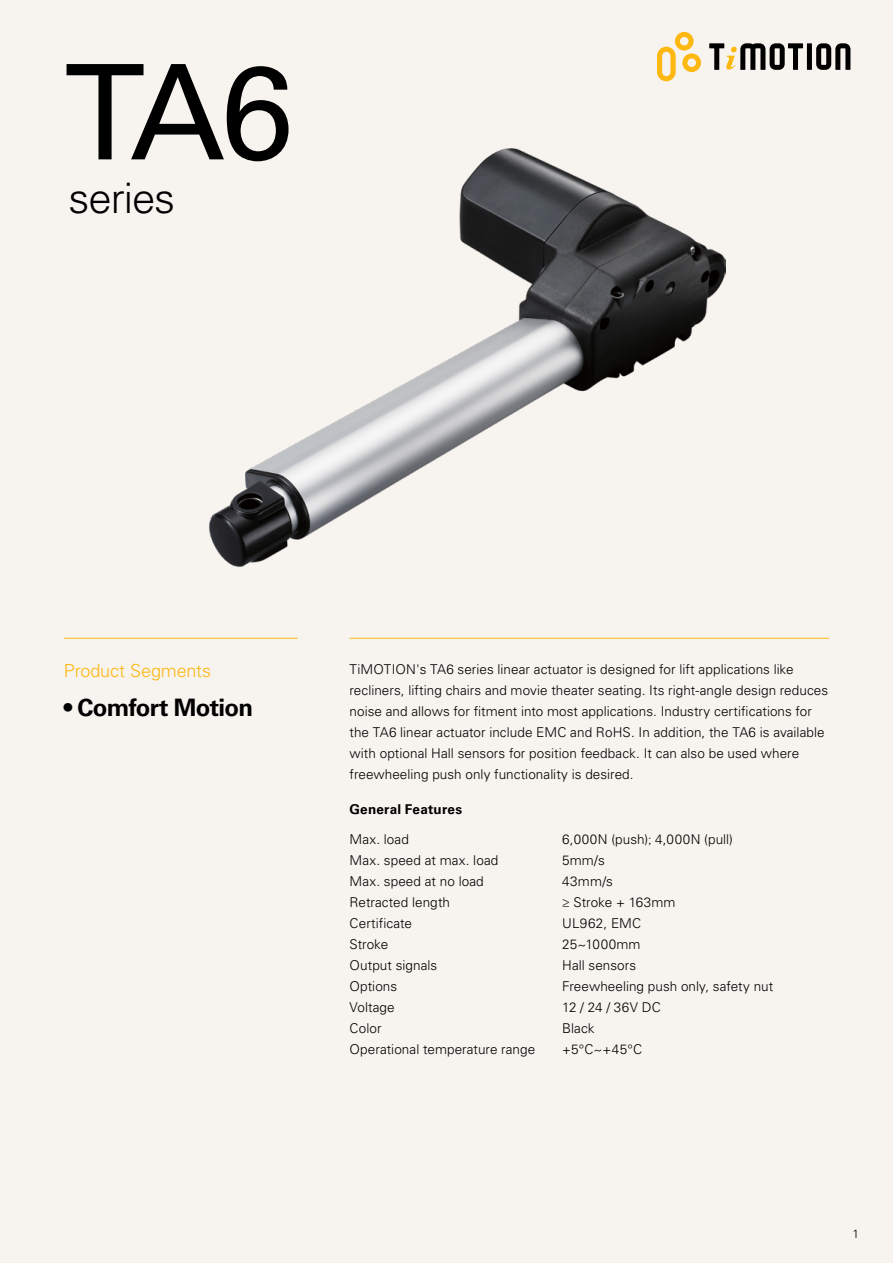
<style>
.page{position:relative;width:893px;height:1263px;background:#f7f3ef}
.page>*{position:absolute;margin:0;border:0;box-sizing:border-box;transform-origin:0 0}
.t1{font:132px "Univers LT Std";color:#000}
.t2{font:300 42px "Univers LT Std";letter-spacing:-.025em;color:#000}
.t3{font:700 24px "Univers LT Std";letter-spacing:-.03em;color:#000}
.t4{font:300 18px "Univers LT Std";letter-spacing:-.005em;color:#fdb812}
.t5{font:300 13.5px/21px "Univers LT Std";letter-spacing:.005em;color:#000}
.t6{font:700 13.5px "Univers LT Std";letter-spacing:.015em;color:#000}
.t7{font:300 13.5px "Univers LT Std";letter-spacing:.025em;color:#000}
.t8{font:300 12px "Univers LT Std";color:#000}
.s1{font-family:"Adobe Ming Std"}
</style>
<div class="page">
<svg style="left:657px;top:32px;width:44px;height:49px"></svg>
<div style="left:807px;top:43px;width:5px;height:27px;background:#000"></div>
<svg style="left:816px;top:43px;width:34px;height:27px"></svg>
<svg style="left:709px;top:43px;width:94px;height:27px"></svg>
<hr style="left:350px;top:638px;width:479px;height:1px;background:#fdb812">
<hr style="left:64px;top:638px;width:234px;height:1px;background:#fdb812">
<img style="left:210px;top:149px;width:516px;height:417px">
<h1 class="t1" style="left:64px;top:34px;width:231px">TA6</h1>
<h2 class="t2" style="left:69px;top:173px;width:108px">series</h2>
<h3 class="t4" style="left:64px;top:660px;width:149px">Product Segments</h3>
<h3 class="t3" style="left:64px;top:693px;width:191px">• Comfort Motion</h3>
<p class="t5" style="left:350px;top:659px;width:480px">TiMOTION's TA6 series linear actuator is designed for lift applications like recliners, lifting chairs and movie theater seating. Its right-angle design reduces noise and allows for fitment into most applications. Industry certifications for the TA6 linear actuator include EMC and RoHS. In addition, the TA6 is available with optional Hall sensors for position feedback. It can also be used where freewheeling push only functionality is desired.</p>
<p class="t6" style="left:350px;top:801px;width:114px">General Features</p>
<p class="t5" style="left:350px;top:828px;width:61px">Max. load</p>
<p class="t5" style="left:562px;top:828px;width:172px">6,000N (push)<span class="s1">;</span> 4,000N (pull)</p>
<p class="t5" style="left:349px;top:849px;width:150px">Max. speed at max. load</p>
<p class="t5" style="left:562px;top:849px;width:44px">5mm/s</p>
<p class="t5" style="left:349px;top:870px;width:136px">Max. speed at no load</p>
<p class="t5" style="left:562px;top:870px;width:52px">43mm/s</p>
<p class="t5" style="left:349px;top:891px;width:102px">Retracted length</p>
<p class="t5" style="left:562px;top:891px;width:115px">≥ Stroke + 163mm</p>
<p class="t5" style="left:349px;top:912px;width:64px">Certificate</p>
<p class="t7" style="left:562px;top:915px;width:81px">UL962, EMC</p>
<p class="t5" style="left:349px;top:933px;width:40px">Stroke</p>
<p class="t5" style="left:562px;top:933px;width:80px">25~1000mm</p>
<p class="t5" style="left:349px;top:954px;width:89px">Output signals</p>
<p class="t5" style="left:562px;top:954px;width:76px">Hall sensors</p>
<p class="t5" style="left:349px;top:975px;width:49px">Options</p>
<p class="t5" style="left:562px;top:975px;width:213px">Freewheeling push only, safety nut</p>
<p class="t5" style="left:349px;top:996px;width:47px">Voltage</p>
<p class="t5" style="left:562px;top:996px;width:100px">12 / 24 / 36V DC</p>
<p class="t5" style="left:349px;top:1017px;width:34px">Color</p>
<p class="t5" style="left:562px;top:1017px;width:34px">Black</p>
<p class="t5" style="left:349px;top:1038px;width:187px">Operational temperature range</p>
<p class="t5" style="left:562px;top:1038px;width:81px">+5°C~+45°C</p>
<p class="t8" style="left:852px;top:1226px;width:8px">1</p>
</div>
